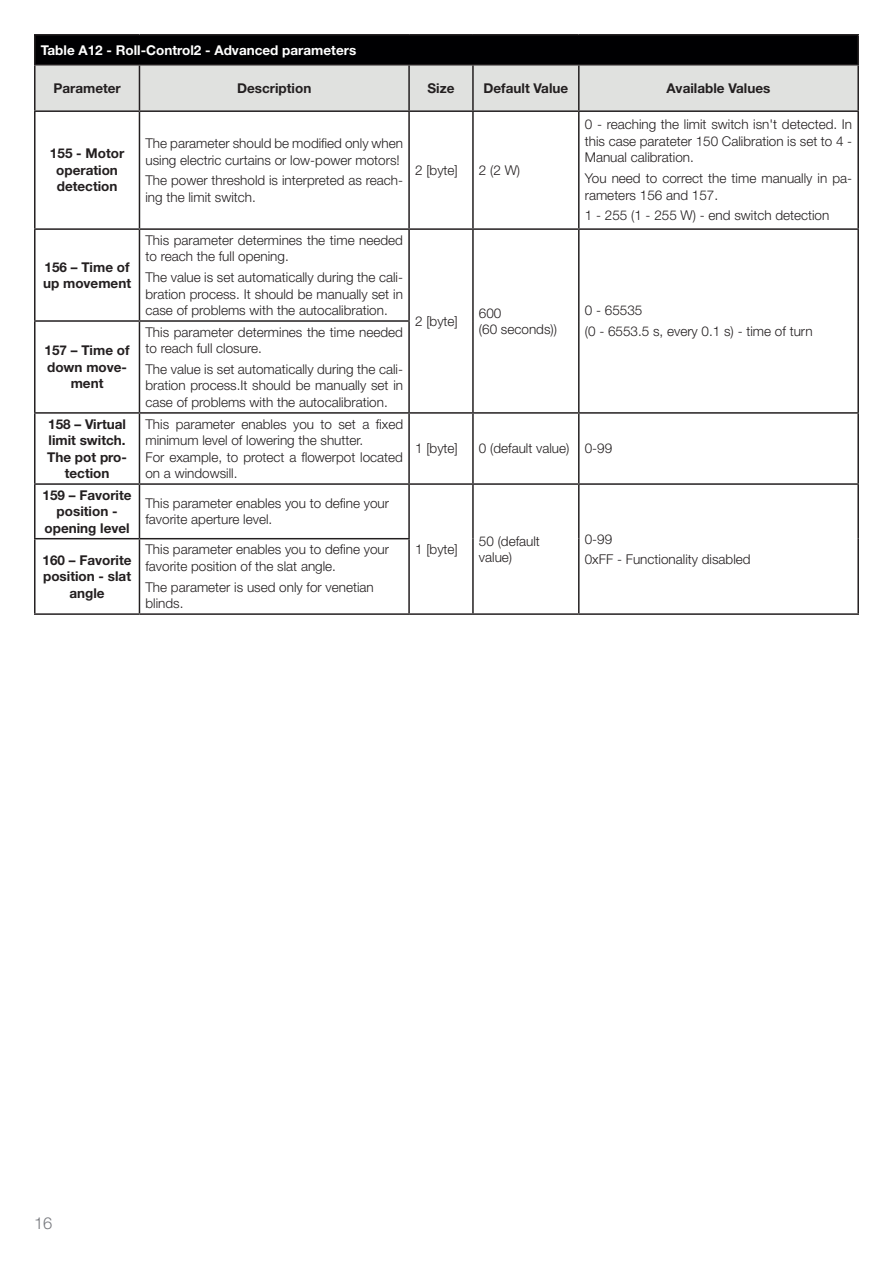
<style>
.page{position:relative;width:893px;height:1263px;background:#fff}
.page>*{position:absolute;margin:0;border:0;box-sizing:border-box;transform-origin:0 0}
.t1{font:300 16.5px "Helvetica Neue LT Pro";color:#77797e}
.table-content-left{font:300 13.5px/16.5px "Helvetica Neue LT Pro";color:#231f20}
.table-header-center{font:700 13.5px/16.5px "Helvetica Neue LT Pro";color:#231f20;text-align:center}
.table-header{font:700 13.5px "Helvetica Neue LT Pro";color:#fff}
</style>
<div class="page">
<div style="left:35px;top:35px;width:823px;height:30px;background:#000002"></div>
<div style="left:36px;top:65px;width:821px;height:45px;background:#e0e1df"></div>
<hr style="left:139px;top:65px;width:1px;height:45px;background:#231f20">
<hr style="left:34px;top:112px;width:2px;height:116px;background:#231f20">
<hr style="left:139px;top:112px;width:1px;height:116px;background:#231f20">
<hr style="left:408px;top:112px;width:2px;height:116px;background:#231f20">
<hr style="left:472px;top:112px;width:2px;height:116px;background:#231f20">
<hr style="left:578px;top:112px;width:2px;height:116px;background:#231f20">
<hr style="left:857px;top:112px;width:2px;height:116px;background:#231f20">
<hr style="left:139px;top:230px;width:1px;height:90px;background:#231f20">
<hr style="left:408px;top:230px;width:2px;height:90px;background:#231f20">
<hr style="left:472px;top:230px;width:2px;height:91px;background:#231f20">
<hr style="left:578px;top:230px;width:2px;height:91px;background:#231f20">
<hr style="left:139px;top:322px;width:1px;height:90px;background:#231f20">
<hr style="left:408px;top:322px;width:2px;height:90px;background:#231f20">
<hr style="left:472px;top:321px;width:2px;height:91px;background:#231f20">
<hr style="left:578px;top:321px;width:2px;height:91px;background:#231f20">
<hr style="left:139px;top:414px;width:1px;height:69px;background:#231f20">
<hr style="left:408px;top:414px;width:2px;height:69px;background:#231f20">
<hr style="left:472px;top:414px;width:2px;height:69px;background:#231f20">
<hr style="left:578px;top:414px;width:2px;height:69px;background:#231f20">
<hr style="left:139px;top:485px;width:1px;height:53px;background:#231f20">
<hr style="left:408px;top:485px;width:2px;height:53px;background:#231f20">
<hr style="left:472px;top:485px;width:2px;height:54px;background:#231f20">
<hr style="left:578px;top:485px;width:2px;height:54px;background:#231f20">
<hr style="left:139px;top:539px;width:1px;height:74px;background:#231f20">
<hr style="left:408px;top:539px;width:2px;height:74px;background:#231f20">
<hr style="left:472px;top:539px;width:2px;height:74px;background:#231f20">
<hr style="left:578px;top:539px;width:2px;height:74px;background:#231f20">
<hr style="left:34px;top:34px;width:105px;height:2px;background:#231f20">
<hr style="left:34px;top:36px;width:2px;height:28px;background:#231f20">
<hr style="left:139px;top:34px;width:270px;height:2px;background:#231f20">
<hr style="left:409px;top:34px;width:64px;height:2px;background:#231f20">
<hr style="left:473px;top:34px;width:106px;height:2px;background:#231f20">
<hr style="left:579px;top:34px;width:280px;height:2px;background:#231f20">
<hr style="left:34px;top:64px;width:105px;height:1px;background:#231f20">
<hr style="left:34px;top:65px;width:2px;height:45px;background:#231f20">
<hr style="left:139px;top:64px;width:270px;height:1px;background:#231f20">
<hr style="left:34px;top:110px;width:105px;height:2px;background:#231f20">
<hr style="left:139px;top:110px;width:270px;height:2px;background:#231f20">
<hr style="left:34px;top:228px;width:105px;height:2px;background:#231f20">
<hr style="left:34px;top:230px;width:2px;height:90px;background:#231f20">
<hr style="left:139px;top:228px;width:270px;height:2px;background:#231f20">
<hr style="left:409px;top:228px;width:64px;height:2px;background:#231f20">
<hr style="left:473px;top:228px;width:106px;height:2px;background:#231f20">
<hr style="left:579px;top:228px;width:280px;height:2px;background:#231f20">
<hr style="left:857px;top:230px;width:2px;height:91px;background:#231f20">
<hr style="left:34px;top:320px;width:105px;height:2px;background:#231f20">
<hr style="left:34px;top:322px;width:2px;height:90px;background:#231f20">
<hr style="left:139px;top:320px;width:271px;height:2px;background:#231f20">
<hr style="left:857px;top:321px;width:2px;height:91px;background:#231f20">
<hr style="left:34px;top:412px;width:105px;height:2px;background:#231f20">
<hr style="left:34px;top:414px;width:2px;height:69px;background:#231f20">
<hr style="left:139px;top:412px;width:270px;height:2px;background:#231f20">
<hr style="left:409px;top:412px;width:64px;height:2px;background:#231f20">
<hr style="left:473px;top:412px;width:106px;height:2px;background:#231f20">
<hr style="left:579px;top:412px;width:280px;height:2px;background:#231f20">
<hr style="left:857px;top:414px;width:2px;height:69px;background:#231f20">
<hr style="left:34px;top:483px;width:105px;height:2px;background:#231f20">
<hr style="left:34px;top:485px;width:2px;height:53px;background:#231f20">
<hr style="left:139px;top:483px;width:270px;height:2px;background:#231f20">
<hr style="left:409px;top:483px;width:64px;height:2px;background:#231f20">
<hr style="left:473px;top:483px;width:106px;height:2px;background:#231f20">
<hr style="left:579px;top:483px;width:280px;height:2px;background:#231f20">
<hr style="left:857px;top:485px;width:2px;height:54px;background:#231f20">
<hr style="left:34px;top:538px;width:105px;height:1px;background:#231f20">
<hr style="left:34px;top:539px;width:2px;height:74px;background:#231f20">
<hr style="left:139px;top:538px;width:271px;height:1px;background:#231f20">
<hr style="left:857px;top:539px;width:2px;height:74px;background:#231f20">
<hr style="left:34px;top:613px;width:105px;height:2px;background:#231f20">
<hr style="left:139px;top:613px;width:270px;height:2px;background:#231f20">
<hr style="left:409px;top:613px;width:64px;height:2px;background:#231f20">
<hr style="left:473px;top:613px;width:106px;height:2px;background:#231f20">
<hr style="left:579px;top:613px;width:280px;height:2px;background:#231f20">
<hr style="left:409px;top:64px;width:64px;height:1px;background:#231f20">
<hr style="left:408px;top:65px;width:2px;height:45px;background:#231f20">
<hr style="left:578px;top:65px;width:2px;height:45px;background:#231f20">
<hr style="left:409px;top:110px;width:64px;height:2px;background:#231f20">
<hr style="left:857px;top:36px;width:2px;height:28px;background:#231f20">
<hr style="left:473px;top:64px;width:106px;height:1px;background:#231f20">
<hr style="left:472px;top:65px;width:2px;height:45px;background:#231f20">
<hr style="left:579px;top:64px;width:280px;height:1px;background:#231f20">
<hr style="left:857px;top:65px;width:2px;height:45px;background:#231f20">
<hr style="left:473px;top:110px;width:106px;height:2px;background:#231f20">
<hr style="left:579px;top:110px;width:280px;height:2px;background:#231f20">
<p class="table-header" style="left:41px;top:41px;width:317px">Table A12 - Roll-Control2 - Advanced parameters</p>
<p class="table-header-center" style="left:53px;top:79px;width:69px">Parameter</p>
<p class="table-header-center" style="left:237px;top:79px;width:76px">Description</p>
<p class="table-header-center" style="left:427px;top:79px;width:28px">Size</p>
<p class="table-header-center" style="left:483px;top:79px;width:86px">Default Value</p>
<p class="table-header-center" style="left:667px;top:79px;width:105px">Available Values</p>
<p class="table-header-center" style="left:50px;top:145px;width:76px">155 - Motor operation detection</p>
<p class="table-content-left" style="left:145px;top:135px;width:259px">The parameter should be modified only when using electric curtains or low-power motors!</p>
<p class="table-content-left" style="left:145px;top:172px;width:259px">The power threshold is interpreted as reach&shy;ing the limit switch.</p>
<p class="table-header-center" style="left:43px;top:258px;width:89px;text-align:left">156 – Time of up movement</p>
<p class="table-header-center" style="left:45px;top:342px;width:86px">157 – Time of down move&shy;ment</p>
<p class="table-content-left" style="left:145px;top:231px;width:259px">This parameter determines the time needed to reach the full opening.</p>
<p class="table-content-left" style="left:145px;top:269px;width:259px;text-align:justify">The value is set automatically during the cali&shy;bration process. It should be manually set in case of problems with the autocalibration.</p>
<p class="table-content-left" style="left:145px;top:323px;width:259px">This parameter determines the time needed to reach full closure.</p>
<p class="table-content-left" style="left:145px;top:361px;width:259px;text-align:justify">The value is set automatically during the cali&shy;bration process.It should be manually set in case of problems with the autocalibration.</p>
<p class="table-header-center" style="left:47px;top:415px;width:81px">158 – Virtual limit switch.<br>The pot pro&shy;tection</p>
<p class="table-content-left" style="left:145px;top:415px;width:259px">This parameter enables you to set a fixed minimum level of lowering the shutter.</p>
<p class="table-content-left" style="left:145px;top:448px;width:259px">For example, to protect a flowerpot located on a windowsill.</p>
<p class="table-content-left" style="left:415px;top:162px;width:44px">2 [byte]</p>
<p class="table-content-left" style="left:479px;top:162px;width:43px">2 (2 W)</p>
<p class="table-content-left" style="left:585px;top:116px;width:269px;text-align:justify">0 - reaching the limit switch isn't detected. In this case parateter 150 Calibration is set to 4 - Manual calibration.</p>
<p class="table-content-left" style="left:585px;top:170px;width:269px">You need to correct the time manually in pa&shy;rameters 156 and 157.</p>
<p class="table-content-left" style="left:585px;top:207px;width:246px">1 - 255 (1 - 255 W) - end switch detection</p>
<p class="table-content-left" style="left:415px;top:312px;width:44px">2 [byte]</p>
<p class="table-content-left" style="left:479px;top:304px;width:24px">600</p>
<p class="table-content-left" style="left:479px;top:321px;width:80px">(60 seconds))</p>
<p class="table-content-left" style="left:585px;top:302px;width:59px">0 - 65535</p>
<p class="table-content-left" style="left:585px;top:323px;width:229px">(0 - 6553.5 s, every 0.1 s) - time of turn</p>
<p class="table-content-left" style="left:415px;top:440px;width:44px">1 [byte]</p>
<p class="table-content-left" style="left:479px;top:440px;width:92px">0 (default value)</p>
<p class="table-content-left" style="left:585px;top:440px;width:29px">0-99</p>
<p class="table-header-center" style="left:43px;top:486px;width:91px">159 – Favorite position - opening level</p>
<p class="table-content-left" style="left:145px;top:495px;width:245px">This parameter enables you to define your favorite aperture level.</p>
<p class="table-content-left" style="left:415px;top:541px;width:44px">1 [byte]</p>
<p class="table-content-left" style="left:479px;top:532px;width:63px">50 (default value)</p>
<p class="table-content-left" style="left:585px;top:530px;width:29px">0-99</p>
<p class="table-content-left" style="left:145px;top:541px;width:245px">This parameter enables you to define your favorite position of the slat angle.</p>
<p class="table-content-left" style="left:145px;top:578px;width:230px">The parameter is used only for venetian blinds.</p>
<p class="table-header-center" style="left:43px;top:551px;width:91px">160 – Favorite</p>
<p class="table-content-left" style="left:585px;top:551px;width:167px">0xFF - Functionality disabled</p>
<p class="table-header-center" style="left:43px;top:568px;width:89px">position - slat angle</p>
<p class="t1" style="left:34px;top:1213px;width:20px">16</p>
</div>
